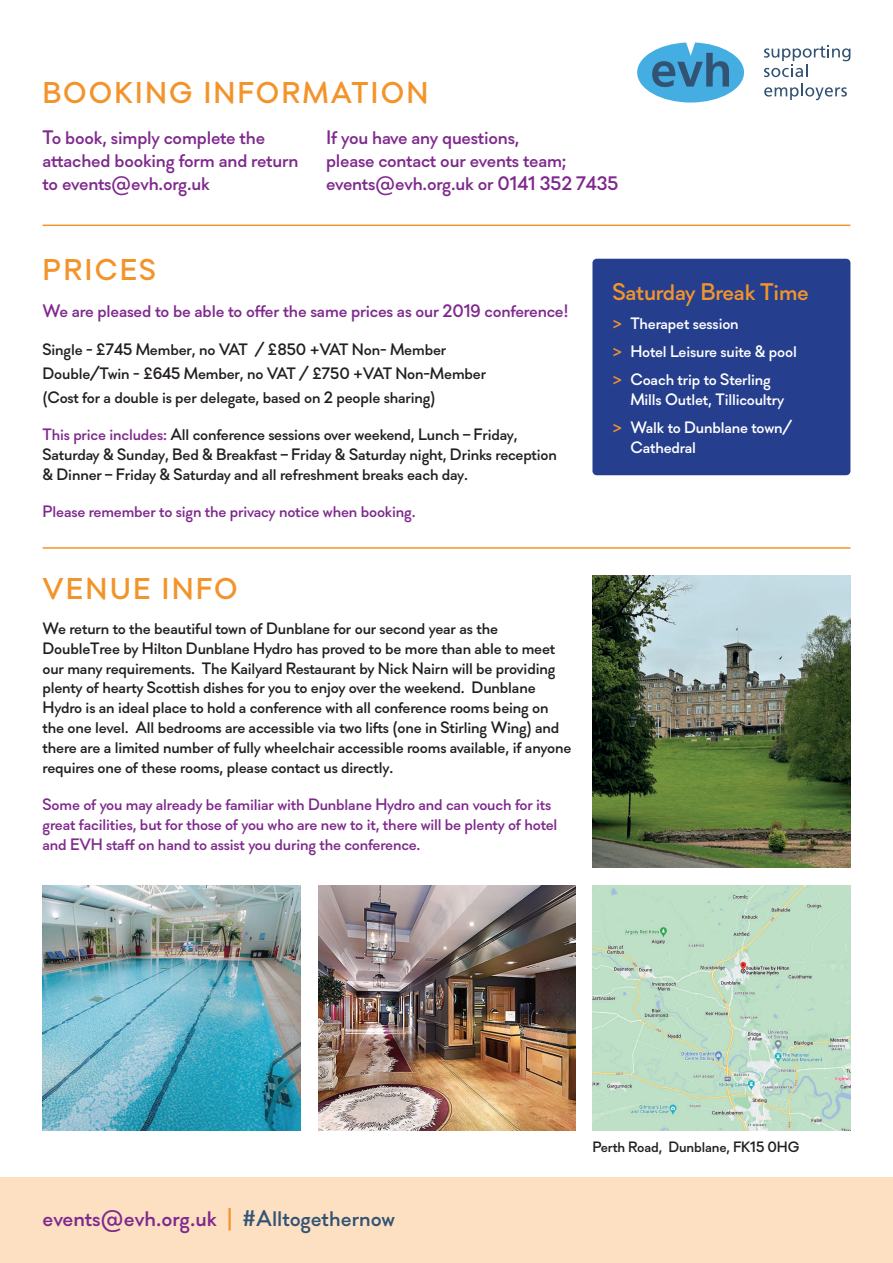
<style>
.page{position:relative;width:893px;height:1263px;background:#fff}
.page>*{position:absolute;margin:0;border:0;box-sizing:border-box;transform-origin:0 0}
.t1{font:500 30px "Soin Sans Pro";letter-spacing:.07em;color:#f3942b}
.t2{font:500 24px "Soin Sans Pro";letter-spacing:-.01em;color:#f3942b}
.t3{font:500 22.5px "Soin Sans Pro";color:#7f298d}
.t4{font:500 19.5px/23.4px "Soin Sans Pro";letter-spacing:-.01em;color:#7f298d}
.t5{font:500 18px "Soin Sans Pro";letter-spacing:-.01em;color:#7f298d}
.t6{font:500 16.5px/19.8px "Soin Sans Pro";letter-spacing:-.01em;color:#231f20}
.t7{font:500 16.5px/19.8px "Soin Sans Pro";letter-spacing:-.01em;color:#7f298d}
.t8{font:500 16.5px/28.3px "Soin Sans Pro";letter-spacing:-.01em;color:#fff}
.t9{font:500 15px "Soin Sans Pro";letter-spacing:-.01em;color:#231f20}
.s1{color:#7f298d}
.s2{color:#f3942b}
.s3{color:#325373}
</style>
<div class="page">
<div style="left:592px;top:259px;width:258px;height:216px;background:#253f8e;border-radius:4px"></div>
<div style="left:0;top:1178px;width:893px;height:85px;background:#fde0c2"></div>
<svg style="left:637px;top:43px;width:107px;height:60px"></svg>
<svg style="left:764px;top:45px;width:86px;height:32px"></svg>
<svg style="left:764px;top:83px;width:83px;height:17px"></svg>
<img style="left:592px;top:885px;width:258px;height:246px">
<hr style="left:43px;top:225px;width:807px;height:1px;background:#f3942b">
<hr style="left:43px;top:547px;width:807px;height:2px;background:#f3942b">
<img style="left:318px;top:885px;width:257px;height:246px">
<img style="left:592px;top:575px;width:258px;height:293px">
<img style="left:43px;top:885px;width:257px;height:246px">
<h1 class="t1" style="left:43px;top:75px;width:387px">BOOKING INFORMATION</h1>
<p class="t4" style="left:43px;top:126px;width:258px">To book, simply complete the attached booking form and return to events@evh.org.uk</p>
<p class="t4" style="left:326px;top:126px;width:294px">If you have any questions,<br>please contact our events team; events@evh.org.uk or 0141 352 7435</p>
<h1 class="t1" style="left:43px;top:252px;width:115px">PRICES</h1>
<p class="t5" style="left:43px;top:300px;width:528px">We are pleased to be able to offer the same prices as our 2019 conference!</p>
<p class="t6" style="left:43px;top:338px;width:445px;line-height:24px">Single - £745 Member, no VAT / £850 +VAT Non- Member<br>Double/Twin - £645 Member, no VAT / £750 +VAT Non-Member (Cost for a double is per delegate, based on 2 people sharing)</p>
<p class="t6" style="left:43px;top:425px;width:516px"><span class="s1">This price includes:</span> All conference sessions over weekend, Lunch – Friday,<br>Saturday &amp; Sunday, Bed &amp; Breakfast – Friday &amp; Saturday night, Drinks reception &amp; Dinner – Friday &amp; Saturday and all refreshment breaks each day.</p>
<p class="t7" style="left:43px;top:502px;width:375px">Please remember to sign the privacy notice when booking.</p>
<h1 class="t1" style="left:43px;top:571px;width:197px">VENUE INFO</h1>
<p class="t6" style="left:43px;top:619px;width:530px">We return to the beautiful town of Dunblane for our second year as the DoubleTree by Hilton Dunblane Hydro has proved to be more than able to meet our many requirements. The Kailyard Restaurant by Nick Nairn will be providing plenty of hearty Scottish dishes for you to enjoy over the weekend. Dunblane Hydro is an ideal place to hold a conference with all conference rooms being on the one level. All bedrooms are accessible via two lifts (one in Stirling Wing) and there are a limited number of fully wheelchair accessible rooms available, if anyone requires one of these rooms, please contact us directly.</p>
<p class="t7" style="left:43px;top:795px;width:516px">Some of you may already be familiar with Dunblane Hydro and can vouch for its great facilities, but for those of you who are new to it, there will be plenty of hotel and EVH staff on hand to assist you during the conference.</p>
<h2 class="t2" style="left:612px;top:278px;width:198px">Saturday Break Time</h2>
<p class="t8" style="left:612px;top:309px;width:186px"><span class="s2">&gt;</span> Therapet session<br><span class="s2">&gt;</span> Hotel Leisure suite &amp; pool <span class="s2">&gt;</span> Coach trip to Sterling</p>
<p class="t8" style="left:612px;top:386px;width:181px;text-indent:18px">Mills Outlet, Tillicoultry <span class="s2">&gt;</span> Walk to Dunblane town/</p>
<p class="t8" style="left:630px;top:434px;width:67px">Cathedral</p>
<h3 class="t3" style="left:43px;top:1205px;width:354px">events@evh.org.uk <span class="s2">|</span> <span class="s3">#Alltogethernow</span></h3>
<p class="t9" style="left:592px;top:1138px;width:208px">Perth Road, Dunblane, FK15 0HG</p>
</div>
